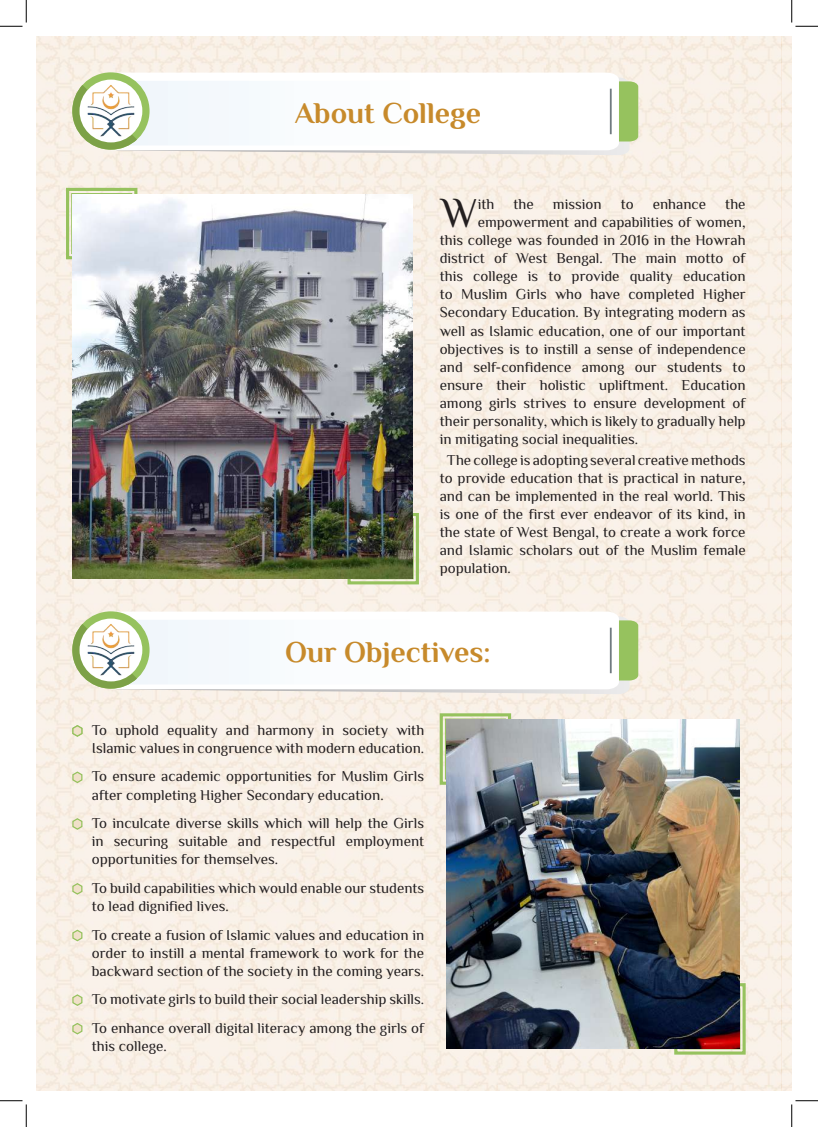
<style>
.page{position:relative;width:818px;height:1127px;background:#fff}
.page>*{position:absolute;margin:0;border:0;box-sizing:border-box;transform-origin:0 0}
.t1{font:42.25px "El Messiri";color:#231f20}
.t2{font:700 30px "El Messiri";color:#c78a2b}
.t3{font:15px/18px "El Messiri";color:#231f20}
</style>
<div class="page">
<img style="left:37px;top:37px;width:744px;height:1053px">
<div style="left:781px;top:37px;width:11px;height:1053px;background:#faf1e8"></div>
<img style="left:116px;top:73px;width:513px;height:82px">
<img style="left:116px;top:612px;width:513px;height:82px">
<svg style="left:122px;top:73px;width:497px;height:8px"></svg>
<svg style="left:111px;top:611px;width:508px;height:78px"></svg>
<svg style="left:72px;top:81px;width:566px;height:69px"></svg>
<svg style="left:72px;top:619px;width:566px;height:69px"></svg>
<hr style="left:610px;top:89px;width:2px;height:45px;background:#707a80">
<hr style="left:610px;top:627px;width:2px;height:46px;background:#707a80">
<img style="left:78px;top:75px;width:66px;height:74px">
<img style="left:78px;top:613px;width:66px;height:75px">
<svg style="left:64px;top:186px;width:75px;height:75px"></svg>
<div style="left:71px;top:193px;width:61px;height:61px;border:1px solid #96c25e"></div>
<svg style="left:438px;top:711px;width:75px;height:75px"></svg>
<div style="left:445px;top:718px;width:61px;height:61px;border:1px solid #96c25e"></div>
<svg style="left:346px;top:511px;width:74px;height:75px"></svg>
<div style="left:353px;top:518px;width:61px;height:61px;border:1px solid #96c25e"></div>
<svg style="left:673px;top:981px;width:74px;height:74px"></svg>
<img style="left:72px;top:194px;width:340px;height:384px">
<img style="left:446px;top:719px;width:293px;height:329px">
<svg style="left:72px;top:724px;width:11px;height:13px"></svg>
<svg style="left:72px;top:770px;width:11px;height:13px"></svg>
<svg style="left:72px;top:816px;width:11px;height:14px"></svg>
<svg style="left:72px;top:881px;width:11px;height:14px"></svg>
<svg style="left:72px;top:928px;width:11px;height:13px"></svg>
<svg style="left:72px;top:993px;width:11px;height:13px"></svg>
<svg style="left:72px;top:1021px;width:11px;height:13px"></svg>
<svg style="left:0;top:0;width:27px;height:27px"></svg>
<svg style="left:0;top:1100px;width:27px;height:26px"></svg>
<svg style="left:791px;top:0;width:27px;height:27px"></svg>
<svg style="left:791px;top:1100px;width:27px;height:26px"></svg>
<h2 class="t2" style="left:295px;top:93px;width:188px">About College</h2>
<h1 class="t1" style="left:441px;top:185px;width:38px">W</h1>
<p class="t3" style="left:478px;top:196px;width:18px">ith</p>
<p class="t3" style="left:513px;top:196px;width:22px">the</p>
<p class="t3" style="left:553px;top:196px;width:50px">mission</p>
<p class="t3" style="left:621px;top:196px;width:15px">to</p>
<p class="t3" style="left:653px;top:196px;width:55px">enhance</p>
<p class="t3" style="left:725px;top:196px;width:22px">the</p>
<p class="t3" style="left:478px;top:214px;width:269px">empowerment and capabilities of women,</p>
<p class="t3" style="left:440px;top:232px;width:307px">this college was founded in 2016 in the Howrah</p>
<p class="t3" style="left:440px;top:250px;width:307px">district of West Bengal. The main motto of</p>
<p class="t3" style="left:440px;top:268px;width:307px">this college is to provide quality education</p>
<p class="t3" style="left:440px;top:286px;width:307px">to Muslim Girls who have completed Higher</p>
<p class="t3" style="left:440px;top:304px;width:307px">Secondary Education. By integrating modern as</p>
<p class="t3" style="left:440px;top:322px;width:307px">well as Islamic education, one of our important</p>
<p class="t3" style="left:440px;top:340px;width:307px">objectives is to instill a sense of independence</p>
<p class="t3" style="left:440px;top:358px;width:307px">and self-confidence among our students to</p>
<p class="t3" style="left:440px;top:376px;width:307px">ensure their holistic upliftment. Education</p>
<p class="t3" style="left:440px;top:394px;width:307px">among girls strives to ensure development of</p>
<p class="t3" style="left:440px;top:412px;width:307px">their personality, which is likely to gradually help</p>
<p class="t3" style="left:440px;top:430px;width:200px">in mitigating social inequalities.</p>
<p class="t3" style="left:440px;top:452px;width:307px;text-align:justify;text-indent:7px">The college is adopting several creative methods to provide education that is practical in nature, and can be implemented in the real world. This is one of the first ever endeavor of its kind, in the state of West Bengal, to create a work force and Islamic scholars out of the Muslim female population.</p>
<h2 class="t2" style="left:285px;top:632px;width:207px">Our Objectives:</h2>
<p class="t3" style="left:92px;top:721px;width:334px">To uphold equality and harmony in society with<br>Islamic values in congruence with modern education.</p>
<p class="t3" style="left:92px;top:768px;width:334px">To ensure academic opportunities for Muslim Girls after completing Higher Secondary education.</p>
<p class="t3" style="left:92px;top:814px;width:334px;text-align:justify">To inculcate diverse skills which will help the Girls in securing suitable and respectful employment opportunities for themselves.</p>
<p class="t3" style="left:92px;top:879px;width:334px">To build capabilities which would enable our students to lead dignified lives.</p>
<p class="t3" style="left:92px;top:926px;width:334px;text-align:justify">To create a fusion of Islamic values and education in order to instill a mental framework to work for the backward section of the society in the coming years.</p>
<p class="t3" style="left:92px;top:985px;width:334px;line-height:28.6px">To motivate girls to build their social leadership skills.<br>To enhance overall digital literacy among the girls of</p>
<p class="t3" style="left:92px;top:1037px;width:76px">this college.</p>
</div>
